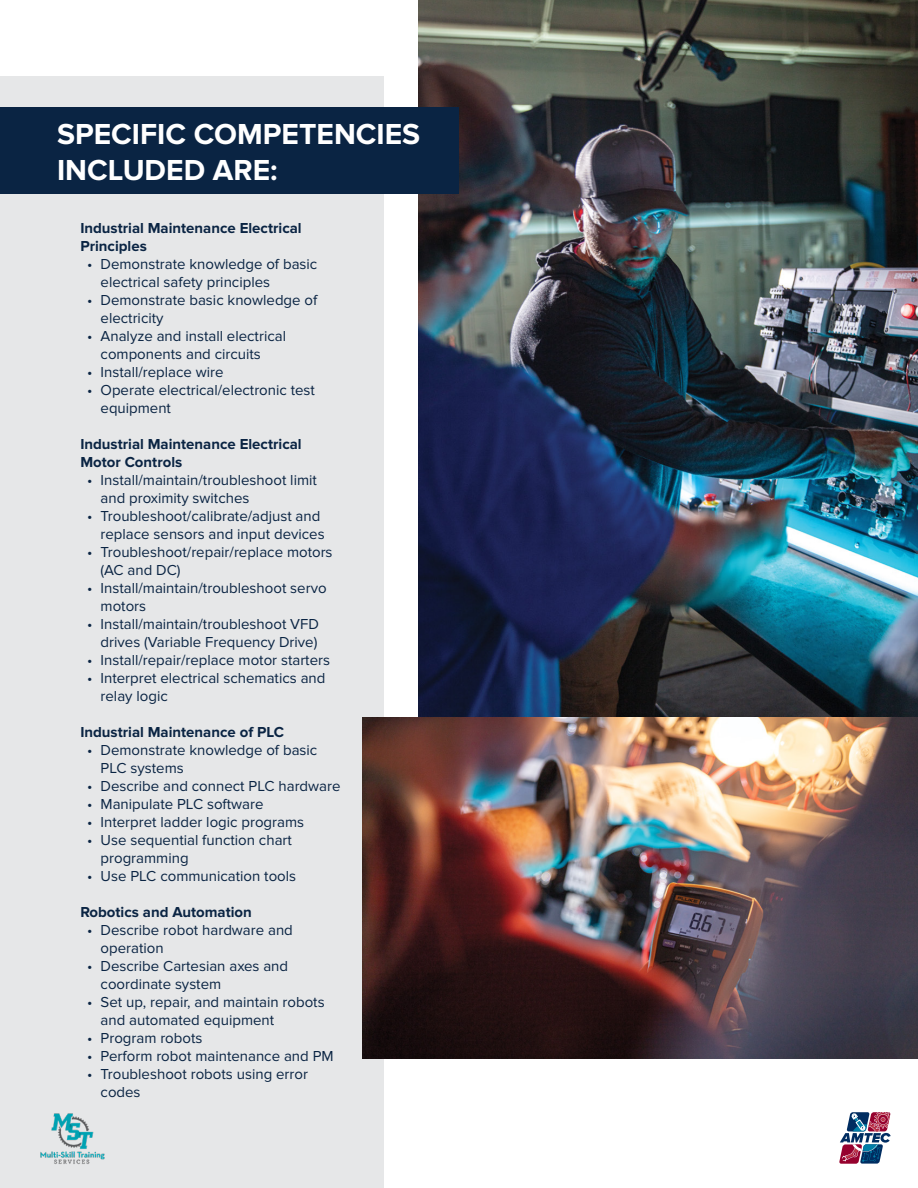
<style>
.page{position:relative;width:918px;height:1188px;background:#fff}
.page>*{position:absolute;margin:0;border:0;box-sizing:border-box;transform-origin:0 0}
.t1{font:700 30px/36px "Lincoln Proxima Nova";color:#fff}
.t2{font:15px/18px "Lincoln Proxima Nova";color:#0a2443}
.t3{font:700 15px/18px "Lincoln Proxima Nova";color:#0a2443}
</style>
<div class="page">
<div style="left:0;top:77px;width:383px;height:1111px;background:#e6e7e8"></div>
<svg style="left:839px;top:1112px;width:52px;height:52px"></svg>
<img style="left:418px;top:0;width:500px;height:717px">
<div style="left:0;top:107px;width:459px;height:87px;background:#0a2443"></div>
<img style="left:362px;top:717px;width:556px;height:341px">
<img style="left:40px;top:1113px;width:65px;height:51px">
<h1 class="t1" style="left:57px;top:117px;width:365px">SPECIFIC COMPETENCIES<br>INCLUDED ARE:</h1>
<p class="t3" style="left:80px;top:219px;width:223px">Industrial Maintenance Electrical<br>Principles</p>
<p class="t2" style="left:101px;top:255px;width:218px;text-indent:-13px">• Demonstrate knowledge of basic electrical safety principles</p>
<p class="t2" style="left:101px;top:291px;width:218px;text-indent:-13px">• Demonstrate basic knowledge of electricity</p>
<p class="t2" style="left:101px;top:327px;width:187px;text-indent:-13px">• Analyze and install electrical components and circuits</p>
<p class="t2" style="left:87px;top:363px;width:138px">• Install/replace wire</p>
<p class="t2" style="left:101px;top:381px;width:216px;text-indent:-13px">• Operate electrical/electronic test equipment</p>
<p class="t3" style="left:80px;top:435px;width:223px">Industrial Maintenance Electrical<br>Motor Controls</p>
<p class="t2" style="left:101px;top:471px;width:218px;text-indent:-13px">• Install/maintain/troubleshoot limit and proximity switches</p>
<p class="t2" style="left:87px;top:507px;width:239px;text-align:right">• Troubleshoot/calibrate/adjust and replace sensors and input devices</p>
<p class="t2" style="left:101px;top:543px;width:234px;text-indent:-13px">• Troubleshoot/repair/replace motors (AC and DC)</p>
<p class="t2" style="left:101px;top:579px;width:228px;text-indent:-13px">• Install/maintain/troubleshoot servo motors</p>
<p class="t2" style="left:87px;top:615px;width:233px;text-align:right">• Install/maintain/troubleshoot VFD drives (Variable Frequency Drive)</p>
<p class="t2" style="left:87px;top:651px;width:244px">• Install/repair/replace motor starters</p>
<p class="t2" style="left:101px;top:669px;width:226px;text-indent:-13px">• Interpret electrical schematics and relay logic</p>
<p class="t3" style="left:80px;top:723px;width:205px">Industrial Maintenance of PLC</p>
<p class="t2" style="left:101px;top:741px;width:218px;text-indent:-13px">• Demonstrate knowledge of basic<br>PLC systems</p>
<p class="t2" style="left:87px;top:777px;width:255px">• Describe and connect PLC hardware</p>
<p class="t2" style="left:87px;top:795px;width:178px">• Manipulate PLC software</p>
<p class="t2" style="left:87px;top:813px;width:219px">• Interpret ladder logic programs</p>
<p class="t2" style="left:101px;top:831px;width:193px;text-indent:-13px">• Use sequential function chart programming</p>
<p class="t2" style="left:87px;top:867px;width:211px">• Use PLC communication tools</p>
<p class="t3" style="left:80px;top:903px;width:173px">Robotics and Automation</p>
<p class="t2" style="left:101px;top:921px;width:194px;text-indent:-13px">• Describe robot hardware and operation</p>
<p class="t2" style="left:101px;top:957px;width:189px;text-indent:-13px">• Describe Cartesian axes and coordinate system</p>
<p class="t2" style="left:101px;top:993px;width:226px;text-indent:-13px">• Set up, repair, and maintain robots and automated equipment</p>
<p class="t2" style="left:87px;top:1029px;width:117px">• Program robots</p>
<p class="t2" style="left:87px;top:1047px;width:248px">• Perform robot maintenance and PM</p>
<p class="t2" style="left:101px;top:1065px;width:209px;text-indent:-13px">• Troubleshoot robots using error codes</p>
</div>
